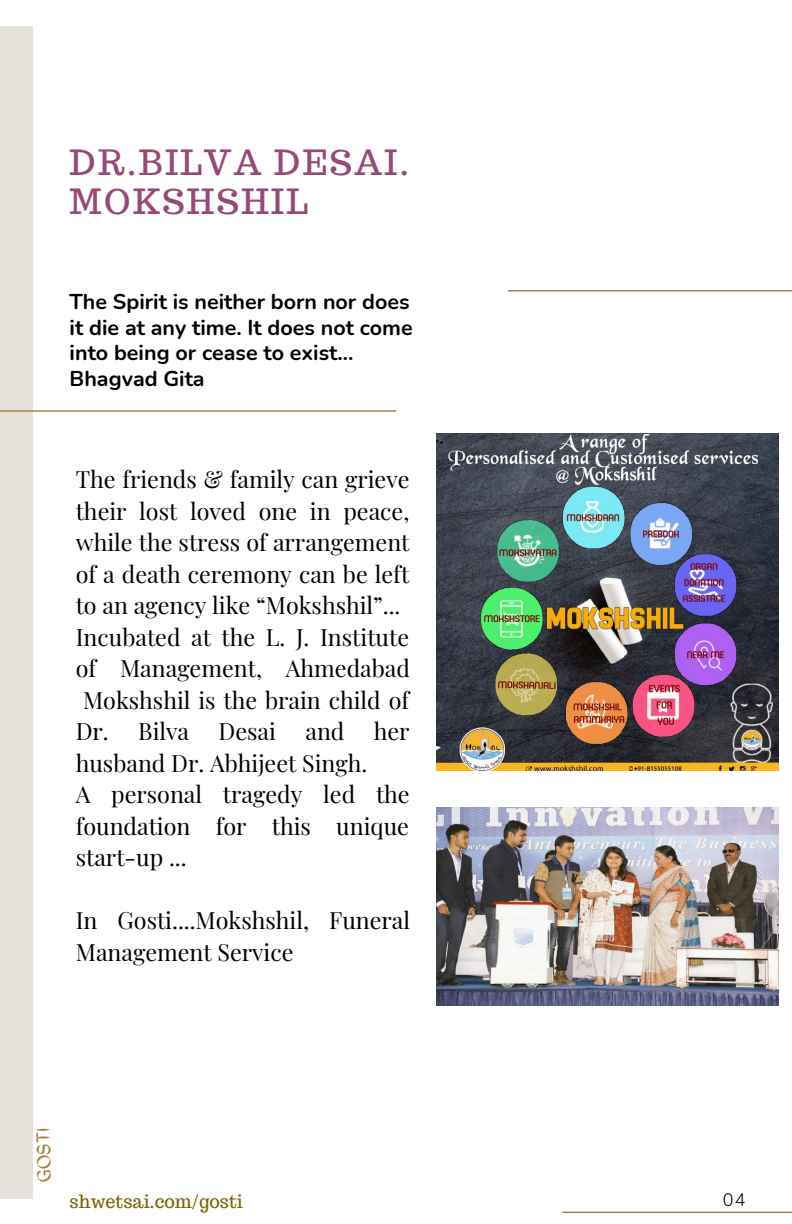
<style>
.page{position:relative;width:792px;height:1224px;background:#fff}
.page>*{position:absolute;margin:0;border:0;box-sizing:border-box;transform-origin:0 0}
.t1{font:34px "Trocchi";letter-spacing:.07em;color:#964878}
.t2{font:23.2px/31.6px "Playfair Display";color:#000;text-align:justify}
.t3{font:700 21.4px/25.6px "Nunito";color:#000}
.t4{font:700 19.2px "Anahaw";color:#a68245}
.t5{font:18px "Trocchi";color:#7b640a}
.t6{font:300 18px "Nunito";color:#000}
</style>
<div class="page">
<div style="left:0;top:26px;width:33px;height:1173px;background:#e4e2da"></div>
<hr style="left:0;top:410px;width:396px;height:2px;background:#a68245">
<hr style="left:563px;top:1212px;width:229px;height:1px;background:#a68245">
<hr style="left:509px;top:290px;width:283px;height:2px;background:#a68245">
<img style="left:436px;top:807px;width:342px;height:198px">
<img style="left:436px;top:433px;width:342px;height:338px">
<p class="t1" style="left:70px;top:140px;width:341px">DR.BILVA DESAI.</p>
<p class="t1" style="left:70px;top:179px;width:240px">MOKSHSHIL</p>
<p class="t3" style="left:70px;top:289px;width:345px">The Spirit is neither born nor does it die at any time. It does not come into being or cease to exist...</p>
<p class="t3" style="left:70px;top:366px;width:137px">Bhagvad Gita</p>
<p class="t2" style="left:76px;top:463px;width:335px">The friends &amp; family can grieve their lost loved one in peace, while the stress of arrangement of a death ceremony can be left to an agency like “Mokshshil”...</p>
<p class="t2" style="left:76px;top:620px;width:335px">Incubated at the L. J. Institute</p>
<p class="t2" style="left:76px;top:652px;width:336px">of Management, Ahmedabad</p>
<p class="t2" style="left:83px;top:683px;width:328px">Mokshshil is the brain child of</p>
<p class="t2" style="left:76px;top:715px;width:115px">Dr. Bilva</p>
<p class="t2" style="left:219px;top:715px;width:59px">Desai</p>
<p class="t2" style="left:305px;top:715px;width:41px">and</p>
<p class="t2" style="left:374px;top:715px;width:37px">her</p>
<p class="t2" style="left:76px;top:746px;width:293px">husband Dr. Abhijeet Singh.</p>
<p class="t2" style="left:76px;top:778px;width:335px">A personal tragedy led the foundation for this unique start-up ...</p>
<p class="t2" style="left:76px;top:904px;width:336px">In Gosti....Mokshshil, Funeral<br>Management Service</p>
<p class="t4" style="left:33px;top:1183px;width:56px;rotate:-91deg">GOSTI</p>
<p class="t5" style="left:70px;top:1190px;width:175px">shwetsai.com/gosti</p>
<p class="t6" style="left:723px;top:1188px;width:25px">04</p>
</div>
